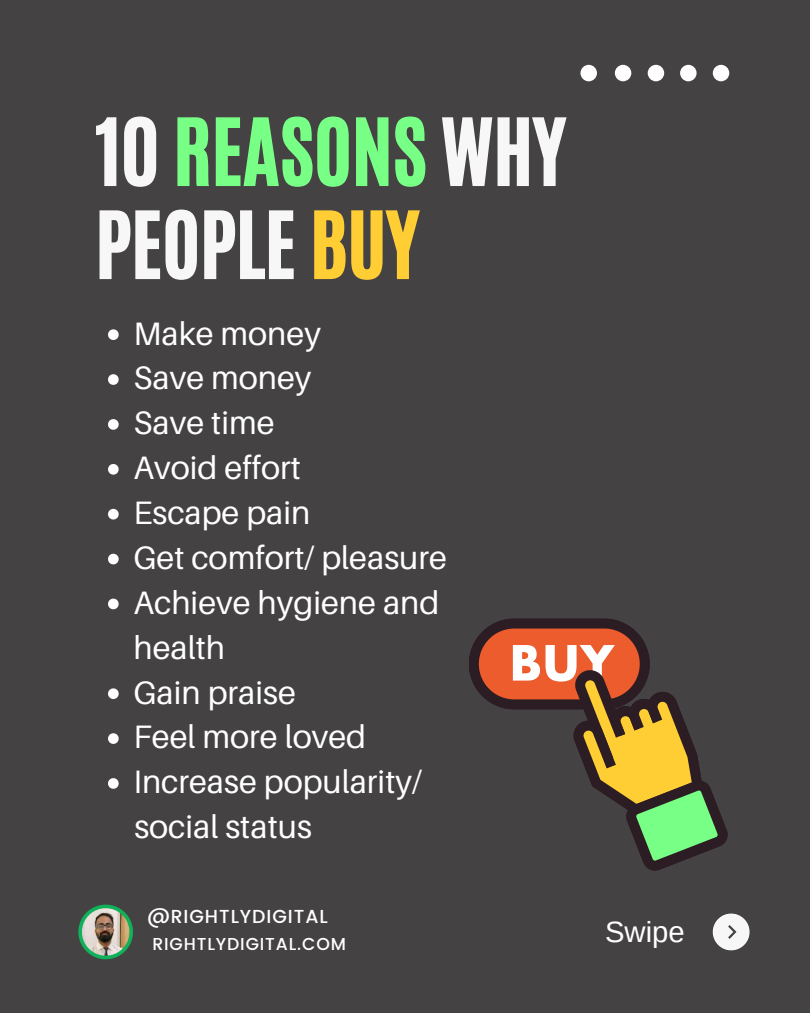
<style>
.page{position:relative;width:810px;height:1013px;background:#fff}
.page>*{position:absolute;margin:0;border:0;box-sizing:border-box;transform-origin:0 0}
.t1{font:77.7px/93px "CA Generated";color:#f8f7f7}
.t2{font:32.4px/44.9px "Aileron";color:#fff}
.t3{font:29.3px "Arimo";color:#fff}
.t4{font:500 18.8px "Poppins";letter-spacing:.05em;color:#fff}
.t5{font:500 17.2px "Poppins";letter-spacing:.05em;color:#fff}
.s1{color:#78ff86}
.s2{color:#ffcd34}
</style>
<div class="page">
<div style="left:0;top:0;width:810px;height:1012px;background:#444242"></div>
<div style="left:580px;top:65px;width:17px;height:16px;background:#fff;border-radius:50%"></div>
<div style="left:615px;top:65px;width:16px;height:16px;background:#fff;border-radius:50%"></div>
<div style="left:648px;top:65px;width:16px;height:16px;background:#fff;border-radius:50%"></div>
<div style="left:680px;top:65px;width:17px;height:16px;background:#fff;border-radius:50%"></div>
<div style="left:713px;top:65px;width:16px;height:16px;background:#fff;border-radius:50%"></div>
<svg style="left:108px;top:329px;width:11px;height:11px"></svg>
<svg style="left:108px;top:374px;width:11px;height:11px"></svg>
<svg style="left:108px;top:419px;width:11px;height:11px"></svg>
<svg style="left:108px;top:464px;width:11px;height:10px"></svg>
<svg style="left:108px;top:509px;width:11px;height:10px"></svg>
<svg style="left:108px;top:553px;width:11px;height:11px"></svg>
<svg style="left:108px;top:598px;width:11px;height:11px"></svg>
<svg style="left:108px;top:688px;width:11px;height:11px"></svg>
<svg style="left:108px;top:733px;width:11px;height:11px"></svg>
<svg style="left:108px;top:778px;width:11px;height:10px"></svg>
<svg style="left:78px;top:904px;width:55px;height:55px"></svg>
<img style="left:82px;top:908px;width:47px;height:47px">
<svg style="left:469px;top:618px;width:259px;height:252px"></svg>
<svg style="left:713px;top:913px;width:37px;height:37px"></svg>
<h1 class="t1" style="left:95px;top:106px;width:472px">10 <span class="s1">REASONS</span> WHY<br>PEOPLE <span class="s2">BUY</span></h1>
<p class="t2" style="left:134px;top:310px;width:315px">Make money<br>Save money<br>Save time<br>Avoid effort<br>Escape pain<br>Get comfort/ pleasure<br>Achieve hygiene and health<br>Gain praise<br>Feel more loved<br>Increase popularity/ social status</p>
<p class="t4" style="left:147px;top:906px;width:182px">@RIGHTLYDIGITAL</p>
<p class="t5" style="left:152px;top:933px;width:195px">RIGHTLYDIGITAL.COM</p>
<p class="t3" style="left:605px;top:915px;width:81px">Swipe</p>
</div>
